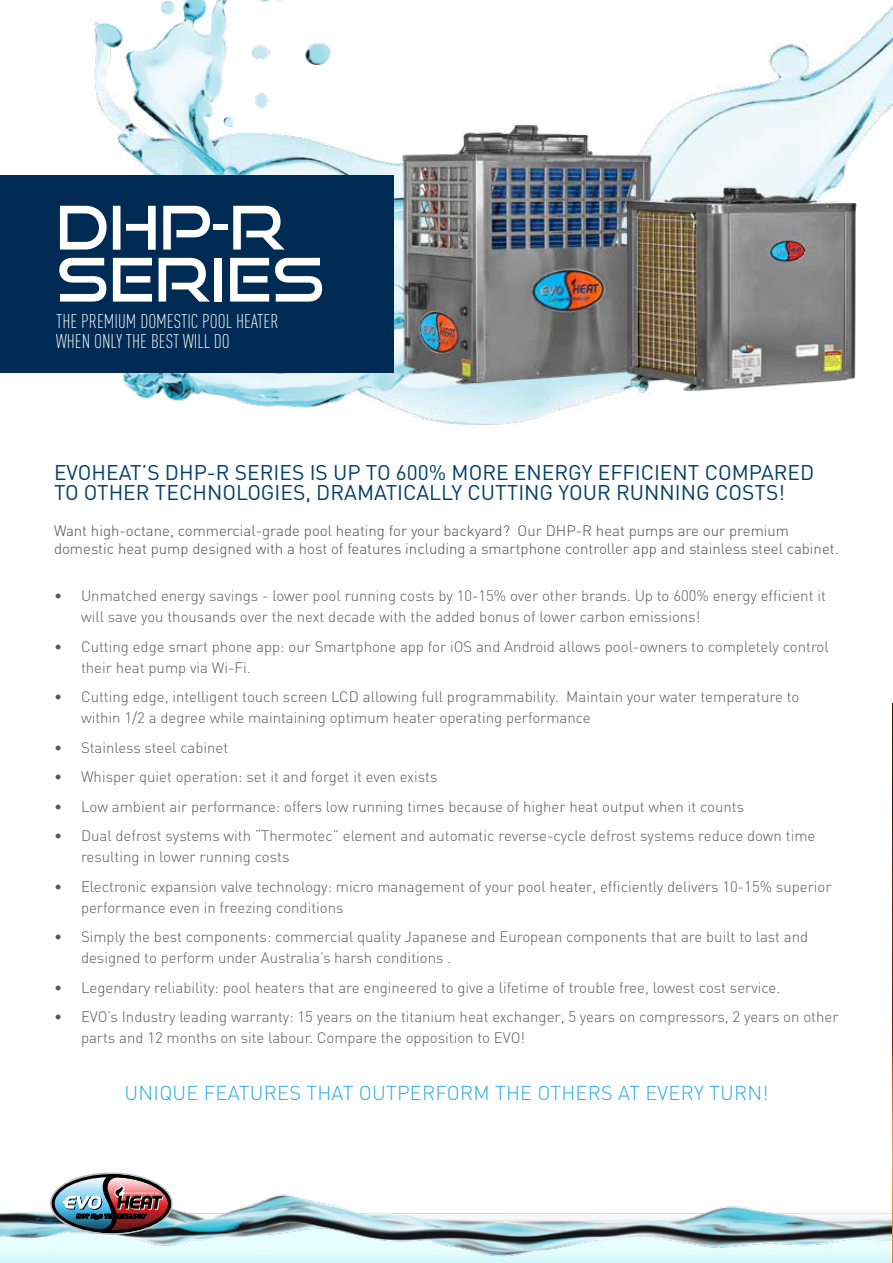
<style>
.page{position:relative;width:893px;height:1263px;background:#fff}
.page>*{position:absolute;margin:0;border:0;box-sizing:border-box;transform-origin:0 0}
.t1{font:60.15px/52.1px "Good Times Rg";color:#fff}
.t2{font:21px/19.5px "DIN";color:#003f68}
.t3{font:300 19.95px "DIN";letter-spacing:.015em;color:#2aabe2}
.t4{font:300 19.5px/19.5px "DIN Cond";color:#fff}
.t5{font:300 15px/21px "DIN";color:#58595b}
.t6{font:300 15px/18px "DIN";color:#4d4d4f}
</style>
<div class="page">
<img style="left:780px;top:5px;width:113px;height:113px">
<img style="left:0;top:0;width:780px;height:408px">
<div style="left:0;top:176px;width:393px;height:197px;background:#002b54"></div>
<img style="left:0;top:1194px;width:892px;height:69px">
<img style="left:51px;top:1172px;width:120px;height:63px">
<img style="left:892px;top:704px;width:1px;height:559px">
<img style="left:369px;top:81px;width:515px;height:344px">
<h1 class="t1" style="left:56px;top:200px;width:270px">DHP-R<br>SERIES</h1>
<h3 class="t4" style="left:56px;top:311px;width:224px">THE PREMIUM DOMESTIC POOL HEATER<br>WHEN ONLY THE BEST WILL DO</h3>
<h2 class="t2" style="left:54px;top:463px;width:762px">EVOHEAT’S DHP-R SERIES IS UP TO 600% MORE ENERGY EFFICIENT COMPARED<br>TO OTHER TECHNOLOGIES, DRAMATICALLY CUTTING YOUR RUNNING COSTS!</h2>
<p class="t6" style="left:54px;top:521px;width:786px">Want high-octane, commercial-grade pool heating for your backyard? Our DHP-R heat pumps are our premium domestic heat pump designed with a host of features including a smartphone controller app and stainless steel cabinet.</p>
<p class="t5" style="left:81px;top:585px;width:746px;text-indent:-27px">• Unmatched energy savings - lower pool running costs by 10-15% over other brands. Up to 600% energy efficient it will save you thousands over the next decade with the added bonus of lower carbon emissions!</p>
<p class="t5" style="left:81px;top:636px;width:749px;text-indent:-27px">• Cutting edge smart phone app: our Smartphone app for iOS and Android allows pool-owners to completely control their heat pump via Wi-Fi.</p>
<p class="t5" style="left:81px;top:686px;width:720px;text-indent:-27px">• Cutting edge, intelligent touch screen LCD allowing full programmability. Maintain your water temperature to within 1/2 a degree while maintaining optimum heater operating performance</p>
<p class="t5" style="left:54px;top:737px;width:176px">• Stainless steel cabinet</p>
<p class="t5" style="left:54px;top:766px;width:385px">• Whisper quiet operation: set it and forget it even exists</p>
<p class="t5" style="left:54px;top:796px;width:692px">• Low ambient air performance: offers low running times because of higher heat output when it counts</p>
<p class="t5" style="left:81px;top:825px;width:736px;text-indent:-27px">• Dual defrost systems with “Thermotec” element and automatic reverse-cycle defrost systems reduce down time resulting in lower running costs</p>
<p class="t5" style="left:81px;top:876px;width:752px;text-indent:-27px">• Electronic expansion valve technology: micro management of your pool heater, efficiently delivers 10-15% superior performance even in freezing conditions</p>
<p class="t5" style="left:81px;top:926px;width:729px;text-indent:-27px">• Simply the best components: commercial quality Japanese and European components that are built to last and designed to perform under Australia’s harsh conditions .</p>
<p class="t5" style="left:54px;top:977px;width:728px">• Legendary reliability: pool heaters that are engineered to give a lifetime of trouble free, lowest cost service.</p>
<p class="t5" style="left:81px;top:1006px;width:759px;text-indent:-27px">• EVO’s Industry leading warranty: 15 years on the titanium heat exchanger, 5 years on compressors, 2 years on other parts and 12 months on site labour. Compare the opposition to EVO!</p>
<h3 class="t3" style="left:125px;top:1080px;width:645px">UNIQUE FEATURES THAT OUTPERFORM THE OTHERS AT EVERY TURN!</h3>
</div>
